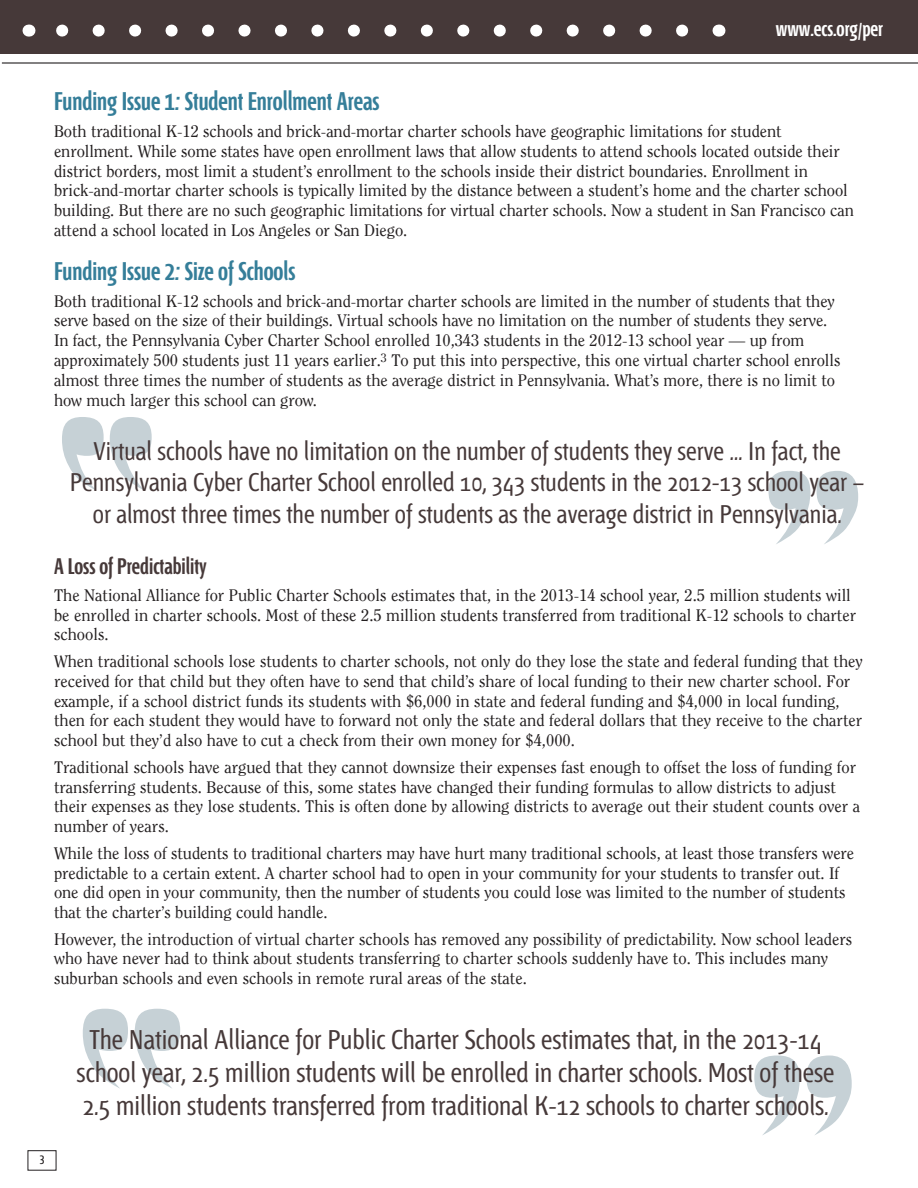
<style>
.page{position:relative;width:918px;height:1188px;background:#fff}
.page>*{position:absolute;margin:0;border:0;box-sizing:border-box;transform-origin:0 0}
.Body{font:27px/33px "Fontana ND Cc Os F";color:#463939;text-align:center}
.Body-2{font:25.5px/31.5px "Fontana ND Cc Os F";color:#463939;text-align:center}
.t1{font:600 25.5px "Fontana ND Gg";color:#357e99}
.t2{font:600 22.5px "Fontana ND Gg";color:#463939}
.t3{font:600 21px "Fontana ND Gg";color:#fff}
.Body-3{font:16.5px/19.8px "Clearface S Si";letter-spacing:-.005em;color:#231f20}
.t4{font:13.5px "Fontana ND Gg";color:#231f20}
</style>
<div class="page">
<div style="left:0;top:0;width:918px;height:54px;background:#463939"></div>
<hr style="left:2px;top:62px;width:916px;height:2px;background:#231f20">
<svg style="left:56px;top:25px;width:626px;height:12px"></svg>
<svg style="left:718px;top:25px;width:1px;height:12px"></svg>
<svg style="left:28px;top:25px;width:1px;height:12px"></svg>
<div style="left:28px;top:1150px;width:28px;height:20px;border:1px solid #231f20"></div>
<svg style="left:769px;top:471px;width:89px;height:73px"></svg>
<svg style="left:62px;top:417px;width:90px;height:73px"></svg>
<svg style="left:754px;top:1056px;width:98px;height:79px"></svg>
<svg style="left:83px;top:1009px;width:97px;height:80px"></svg>
<p class="t3" style="left:776px;top:19px;width:109px">www.ecs.org/per</p>
<p class="t1" style="left:54px;top:90px;width:327px">Funding Issue 1: Student Enrollment Areas</p>
<p class="Body-3" style="left:54px;top:121px;width:801px">Both traditional K-12 schools and brick-and-mortar charter schools have geographic limitations for student enrollment. While some states have open enrollment laws that allow students to attend schools located outside their district borders, most limit a student’s enrollment to the schools inside their district boundaries. Enrollment in brick-and-mortar charter schools is typically limited by the distance between a student’s home and the charter school building. But there are no such geographic limitations for virtual charter schools. Now a student in San Francisco can attend a school located in Los Angeles or San Diego.</p>
<p class="t1" style="left:54px;top:259px;width:243px">Funding Issue 2: Size of Schools</p>
<p class="Body-3" style="left:54px;top:291px;width:788px">Both traditional K-12 schools and brick-and-mortar charter schools are limited in the number of students that they serve based on the size of their buildings. Virtual schools have no limitation on the number of students they serve.<br>In fact, the Pennsylvania Cyber Charter School enrolled 10,343 students in the 2012-13 school year — up from approximately 500 students just 11 years earlier.<sup>3</sup> To put this into perspective, this one virtual charter school enrolls almost three times the number of students as the average district in Pennsylvania. What’s more, there is no limit to how much larger this school can grow.</p>
<p class="Body-2" style="left:70px;top:437px;width:797px">Virtual schools have no limitation on the number of students they serve … In fact, the<br>Pennsylvania Cyber Charter School enrolled 10, 343 students in the 2012-13 school year – or almost three times the number of students as the average district in Pennsylvania.</p>
<p class="t2" style="left:54px;top:556px;width:154px">A Loss of Predictability</p>
<p class="Body-3" style="left:54px;top:585px;width:804px">The National Alliance for Public Charter Schools estimates that, in the 2013-14 school year, 2.5 million students will be enrolled in charter schools. Most of these 2.5 million students transferred from traditional K-12 schools to charter schools.</p>
<p class="Body-3" style="left:54px;top:651px;width:810px">When traditional schools lose students to charter schools, not only do they lose the state and federal funding that they received for that child but they often have to send that child’s share of local funding to their new charter school. For example, if a school district funds its students with $6,000 in state and federal funding and $4,000 in local funding, then for each student they would have to forward not only the state and federal dollars that they receive to the charter school but they’d also have to cut a check from their own money for $4,000.</p>
<p class="Body-3" style="left:54px;top:757px;width:808px">Traditional schools have argued that they cannot downsize their expenses fast enough to offset the loss of funding for transferring students. Because of this, some states have changed their funding formulas to allow districts to adjust their expenses as they lose students. This is often done by allowing districts to average out their student counts over a number of years.</p>
<p class="Body-3" style="left:54px;top:843px;width:802px">While the loss of students to traditional charters may have hurt many traditional schools, at least those transfers were predictable to a certain extent. A charter school had to open in your community for your students to transfer out. If one did open in your community, then the number of students you could lose was limited to the number of students that the charter’s building could handle.</p>
<p class="Body-3" style="left:54px;top:929px;width:800px">However, the introduction of virtual charter schools has removed any possibility of predictability. Now school leaders who have never had to think about students transferring to charter schools suddenly have to. This includes many suburban schools and even schools in remote rural areas of the state.</p>
<p class="t4" style="left:40px;top:1153px;width:6px">3</p>
<p class="Body" style="left:77px;top:1024px;width:759px">The National Alliance for Public Charter Schools estimates that, in the 2013-14 school year, 2.5 million students will be enrolled in charter schools. Most of these<br>2.5 million students transferred from traditional K-12 schools to charter schools.</p>
</div>
